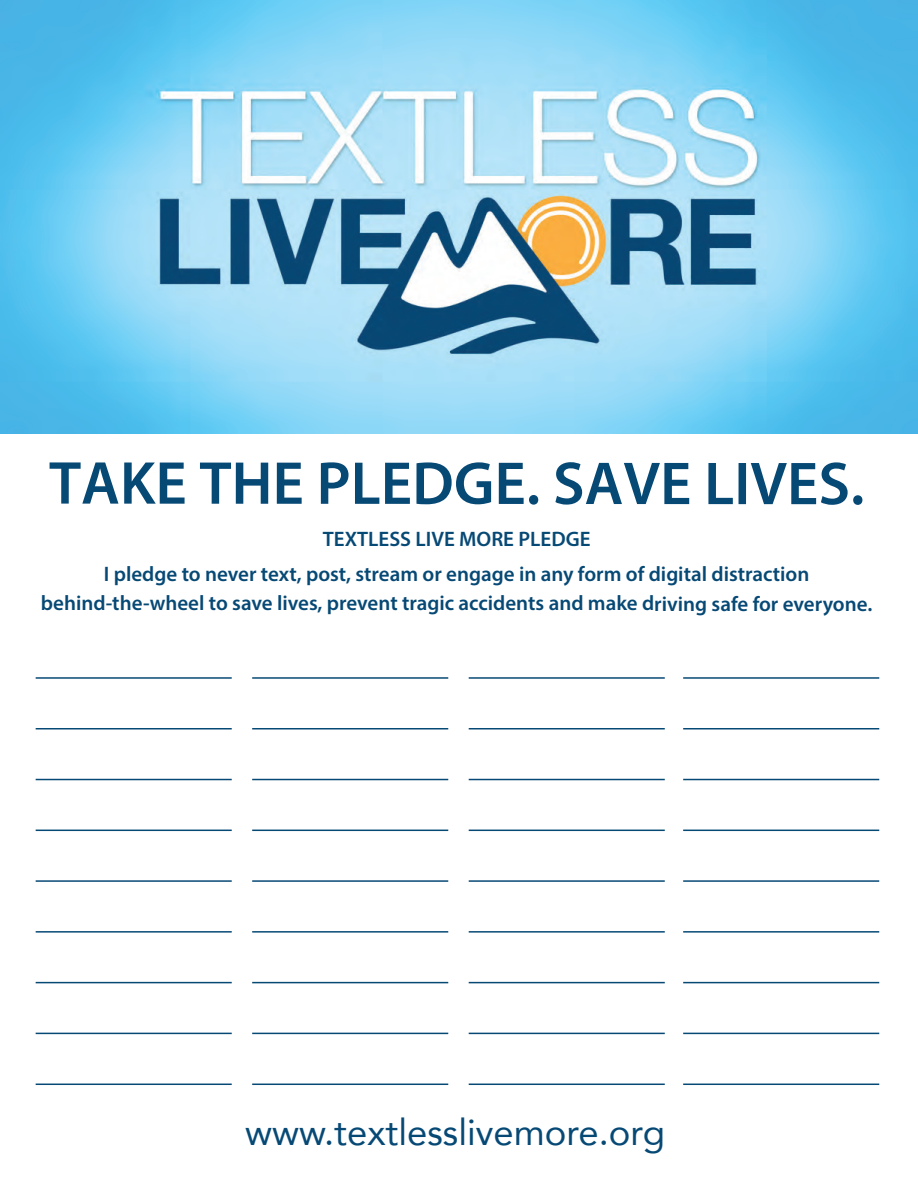
<style>
.page{position:relative;width:918px;height:1188px;background:#fff}
.page>*{position:absolute;margin:0;border:0;box-sizing:border-box;transform-origin:0 0}
.t1{font:600 61.05px "Myriad Pro";color:#074975}
.t2{font:36.45px "Avenir";color:#074975}
.t3{font:600 21px/29.4px "Myriad Pro";color:#074975;text-align:center}
</style>
<div class="page">
<img style="left:0;top:0;width:918px;height:434px">
<hr style="left:36px;top:677px;width:196px;height:2px;background:#074975">
<hr style="left:36px;top:728px;width:196px;height:2px;background:#074975">
<hr style="left:36px;top:779px;width:196px;height:1px;background:#074975">
<hr style="left:36px;top:830px;width:196px;height:1px;background:#074975">
<hr style="left:36px;top:880px;width:196px;height:2px;background:#074975">
<hr style="left:36px;top:931px;width:196px;height:2px;background:#074975">
<hr style="left:36px;top:982px;width:196px;height:1px;background:#074975">
<hr style="left:36px;top:1033px;width:196px;height:1px;background:#074975">
<hr style="left:252px;top:677px;width:196px;height:2px;background:#074975">
<hr style="left:252px;top:728px;width:196px;height:2px;background:#074975">
<hr style="left:252px;top:779px;width:196px;height:1px;background:#074975">
<hr style="left:252px;top:830px;width:196px;height:1px;background:#074975">
<hr style="left:252px;top:880px;width:196px;height:2px;background:#074975">
<hr style="left:252px;top:931px;width:196px;height:2px;background:#074975">
<hr style="left:252px;top:982px;width:196px;height:1px;background:#074975">
<hr style="left:252px;top:1033px;width:196px;height:1px;background:#074975">
<hr style="left:469px;top:677px;width:196px;height:2px;background:#074975">
<hr style="left:469px;top:728px;width:196px;height:2px;background:#074975">
<hr style="left:469px;top:779px;width:196px;height:1px;background:#074975">
<hr style="left:469px;top:830px;width:196px;height:1px;background:#074975">
<hr style="left:469px;top:880px;width:196px;height:2px;background:#074975">
<hr style="left:469px;top:931px;width:196px;height:2px;background:#074975">
<hr style="left:469px;top:982px;width:196px;height:1px;background:#074975">
<hr style="left:469px;top:1033px;width:196px;height:1px;background:#074975">
<hr style="left:683px;top:677px;width:196px;height:2px;background:#074975">
<hr style="left:683px;top:728px;width:196px;height:2px;background:#074975">
<hr style="left:683px;top:779px;width:196px;height:1px;background:#074975">
<hr style="left:683px;top:830px;width:196px;height:1px;background:#074975">
<hr style="left:683px;top:880px;width:196px;height:2px;background:#074975">
<hr style="left:683px;top:931px;width:196px;height:2px;background:#074975">
<hr style="left:683px;top:982px;width:196px;height:1px;background:#074975">
<hr style="left:683px;top:1033px;width:196px;height:1px;background:#074975">
<hr style="left:36px;top:1084px;width:196px;height:1px;background:#074975">
<hr style="left:252px;top:1084px;width:196px;height:1px;background:#074975">
<hr style="left:469px;top:1084px;width:196px;height:1px;background:#074975">
<hr style="left:683px;top:1084px;width:196px;height:1px;background:#074975">
<h1 class="t1" style="left:49px;top:445px;width:817px">TAKE THE PLEDGE. SAVE LIVES.</h1>
<p class="t3" style="left:323px;top:524px;width:269px">TEXTLESS LIVE MORE PLEDGE</p>
<p class="t3" style="left:41px;top:559px;width:833px">I pledge to never text, post, stream or engage in any form of digital distraction behind-the-wheel to save lives, prevent tragic accidents and make driving safe for everyone.</p>
<h2 class="t2" style="left:245px;top:1103px;width:421px">www.textlesslivemore.org</h2>
</div>
